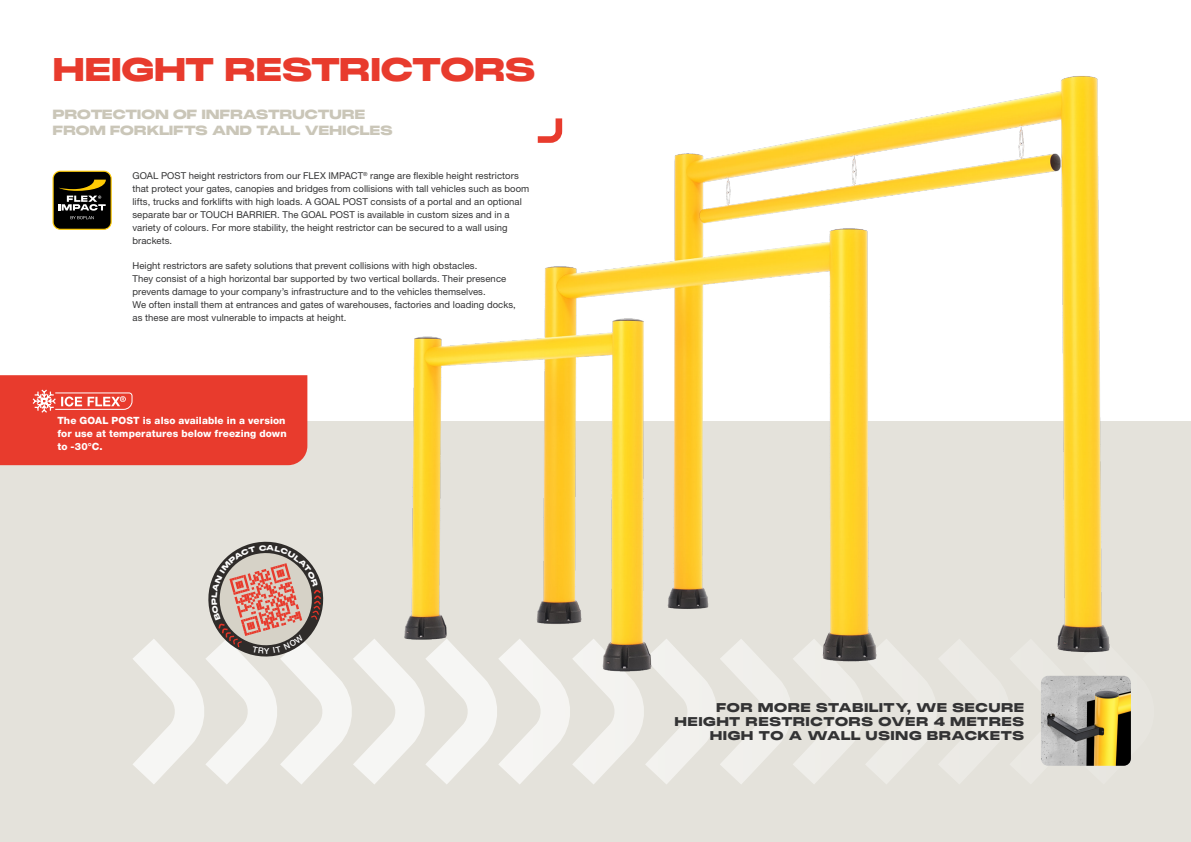
<style>
.page{position:relative;width:1191px;height:842px;background:#fff}
.page>*{position:absolute;margin:0;border:0;box-sizing:border-box;transform-origin:0 0}
.t1{font:900 32px "PP Monument Extended";letter-spacing:-.04em;color:#e83b2d}
.t2{font:900 13px/15.6px "PP Monument Extended";letter-spacing:-.05em;color:#cac6b8}
.t3{font:900 12.4px/13.7px "PP Monument Extended";letter-spacing:.01em;color:#333334;text-align:right}
.t4{font:800 10px/13px "Helvetica Neue LT Pro";letter-spacing:.01em;color:#fff;text-align:justify}
.t5{font:9.5px/13px "Helvetica Neue LT Pro";letter-spacing:.005em;color:#333334}
</style>
<div class="page">
<div style="left:0;top:421px;width:1191px;height:421px;background:#e4e2db"></div>
<svg style="left:52px;top:171px;width:60px;height:59px"></svg>
<img style="left:265px;top:76px;width:836px;height:466px">
<div style="left:0;top:375px;width:307px;height:90px;background:#e83b2d"></div>
<svg style="left:133px;top:542px;width:998px;height:242px"></svg>
<h1 class="t1" style="left:52px;top:47px;width:485px">HEIGHT RESTRICTORS</h1>
<h2 class="t2" style="left:52px;top:107px;width:342px">PROTECTION OF INFRASTRUCTURE<br>FROM FORKLIFTS AND TALL VEHICLES</h2>
<p class="t5" style="left:132px;top:169px;width:398px">GOAL POST height restrictors from our FLEX IMPACT<sup>®</sup> range are flexible height restrictors that protect your gates, canopies and bridges from collisions with tall vehicles such as boom lifts, trucks and forklifts with high loads. A GOAL POST consists of a portal and an optional separate bar or TOUCH BARRIER. The GOAL POST is available in custom sizes and in a variety of colours. For more stability, the height restrictor can be secured to a wall using brackets.</p>
<p class="t5" style="left:132px;top:259px;width:385px">Height restrictors are safety solutions that prevent collisions with high obstacles.<br>They consist of a high horizontal bar supported by two vertical bollards. Their presence prevents damage to your company’s infrastructure and to the vehicles themselves.<br>We often install them at entrances and gates of warehouses, factories and loading docks, as these are most vulnerable to impacts at height.</p>
<p class="t4" style="left:57px;top:414px;width:231px">The GOAL POST is also available in a version for use at temperatures below freezing down to -30°C.</p>
<h3 class="t3" style="left:674px;top:701px;width:351px">FOR MORE STABILITY, WE SECURE<br>HEIGHT RESTRICTORS OVER 4 METRES<br>HIGH TO A WALL USING BRACKETS</h3>
</div>
